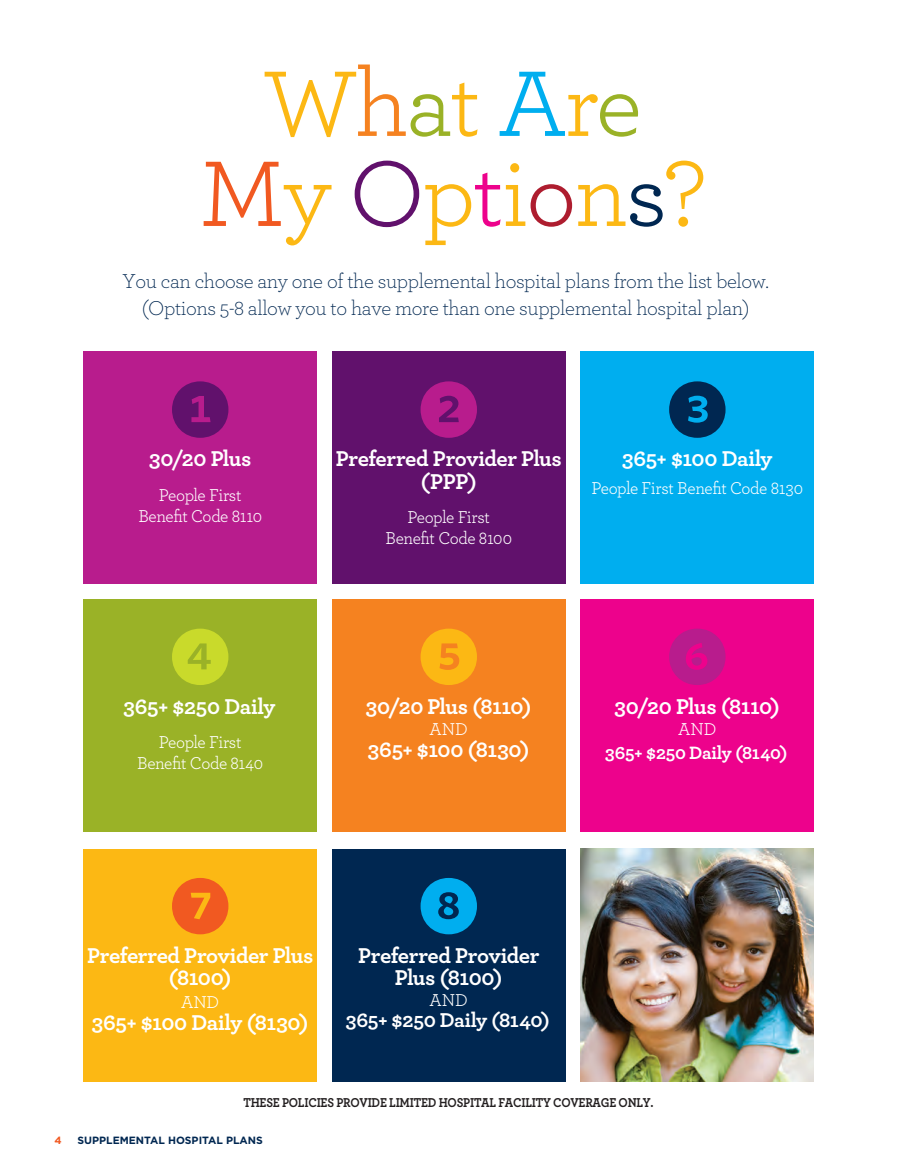
<style>
.page{position:relative;width:905px;height:1175px;background:#fff}
.page>*{position:absolute;margin:0;border:0;box-sizing:border-box;transform-origin:0 0}
.t1{font:97.5px/90px "Archer";letter-spacing:-.03em;color:#fcb814;text-align:center}
.t2{font:60px "Whitney Index Black Rd Bd";color:#b81c8d}
.t3{font:60px "Whitney Index Black Rd Bd";color:#61116c}
.t4{font:60px "Whitney Index Black Rd Bd";color:#c9da2b}
.t5{font:60px "Whitney Index Black Rd Bd";color:#f15921}
.t6{font:60px "Whitney Index Black Rd Bd";color:#fcb814}
.t7{font:60px "Whitney Index Black Rd Bd";color:#00aeef}
.t8{font:60px "Whitney Index Black Rd Bd";color:#002751}
.t9{font:700 22.5px/22.5px "Archer";letter-spacing:-.02em;color:#fff;text-align:center}
.t10{font:300 21px/27px "Archer";letter-spacing:-.02em;color:#002751;text-align:center}
.t11{font:700 21px "Archer";letter-spacing:-.015em;color:#fff}
.t12{font:700 18.75px "Archer";letter-spacing:-.015em;color:#fff}
.t13{font:18px/21px "Archer";letter-spacing:-.025em;color:#fff;text-align:center;scale:.96 1}
.t14{font:700 13.5px "Archer";letter-spacing:-.02em;color:#231f20;scale:.9 1}
.t15{font:700 10.5px "Gotham";color:#002751}
.t16{font:700 10.5px "Gotham";color:#f15921}
.s1{color:#f58220}
.s2{color:#9ab227}
.s3{color:#00aeef}
.s4{color:#f15921}
.s5{color:#61116c}
.s6{color:#ed028c}
.s7{color:#ae1d2f}
.s8{color:#002751}
</style>
<div class="page">
<div style="left:84px;top:351px;width:233px;height:233px;background:#b81c8d"></div>
<div style="left:332px;top:351px;width:233px;height:233px;background:#61116c"></div>
<div style="left:580px;top:351px;width:233px;height:233px;background:#00aeef"></div>
<div style="left:84px;top:599px;width:233px;height:233px;background:#9ab227"></div>
<div style="left:332px;top:599px;width:233px;height:233px;background:#f58220"></div>
<div style="left:580px;top:599px;width:233px;height:233px;background:#ed028c"></div>
<div style="left:84px;top:848px;width:233px;height:233px;background:#fcb814"></div>
<div style="left:332px;top:848px;width:233px;height:233px;background:#002751"></div>
<img style="left:580px;top:848px;width:233px;height:233px">
<h1 class="t1" style="left:199px;top:54px;width:508px">W<span class="s1">h</span><span class="s2">a</span>t <span class="s3">A</span>r<span class="s2">e<br></span><span class="s4">M</span>y <span class="s5">O</span>p<span class="s6">t</span>i<span class="s7">o</span>n<span class="s8">s</span>?</h1>
<p class="t10" style="left:122px;top:267px;width:648px">You can choose any one of the supplemental hospital plans from the list below. (Options 5-8 allow you to have more than one supplemental hospital plan)</p>
<h2 class="t3" style="left:170px;top:381px;width:61px">1</h2>
<p class="t9" style="left:149px;top:446px;width:104px">30/20 Plus</p>
<p class="t13" style="left:138px;top:483px;width:130px">People First<br>Benefit Code 8110</p>
<h2 class="t4" style="left:170px;top:628px;width:61px">4</h2>
<p class="t9" style="left:123px;top:693px;width:153px">365+ $250 Daily</p>
<p class="t13" style="left:137px;top:730px;width:133px">People First<br>Benefit Code 8140</p>
<h2 class="t2" style="left:419px;top:381px;width:61px">2</h2>
<p class="t9" style="left:335px;top:446px;width:228px">Preferred Provider Plus (PPP)</p>
<p class="t13" style="left:385px;top:506px;width:133px">People First<br>Benefit Code 8100</p>
<h2 class="t8" style="left:667px;top:381px;width:61px">3</h2>
<p class="t9" style="left:622px;top:446px;width:152px">365+ $100 Daily</p>
<p class="t13" style="left:591px;top:476px;width:222px">People First Benefit Code 8130</p>
<h2 class="t6" style="left:419px;top:628px;width:61px">5</h2>
<p class="t9" style="left:366px;top:693px;width:167px">30/20 Plus (8110)</p>
<p class="t13" style="left:429px;top:717px;width:41px">AND</p>
<p class="t9" style="left:368px;top:736px;width:163px">365+ $100 (8130)</p>
<h2 class="t2" style="left:667px;top:628px;width:61px">6</h2>
<p class="t9" style="left:614px;top:693px;width:167px">30/20 Plus (8110)</p>
<p class="t13" style="left:678px;top:717px;width:41px">AND</p>
<p class="t12" style="left:605px;top:738px;width:184px">365+ $250 Daily (8140)</p>
<h2 class="t5" style="left:170px;top:877px;width:61px">7</h2>
<p class="t9" style="left:87px;top:942px;width:228px">Preferred Provider Plus (8100)</p>
<p class="t13" style="left:181px;top:990px;width:41px">AND</p>
<p class="t9" style="left:92px;top:1010px;width:218px">365+ $100 Daily (8130)</p>
<h2 class="t7" style="left:419px;top:877px;width:61px">8</h2>
<p class="t9" style="left:358px;top:942px;width:183px">Preferred Provider<br>Plus (8100)</p>
<p class="t13" style="left:429px;top:988px;width:41px">AND</p>
<p class="t11" style="left:346px;top:1003px;width:206px">365+ $250 Daily (8140)</p>
<p class="t14" style="left:243px;top:1091px;width:457px">THESE POLICIES PROVIDE LIMITED HOSPITAL FACILITY COVERAGE ONLY.</p>
<p class="t16" style="left:55px;top:1134px;width:9px">4</p>
<p class="t15" style="left:77px;top:1134px;width:187px">SUPPLEMENTAL HOSPITAL PLANS</p>
</div>
